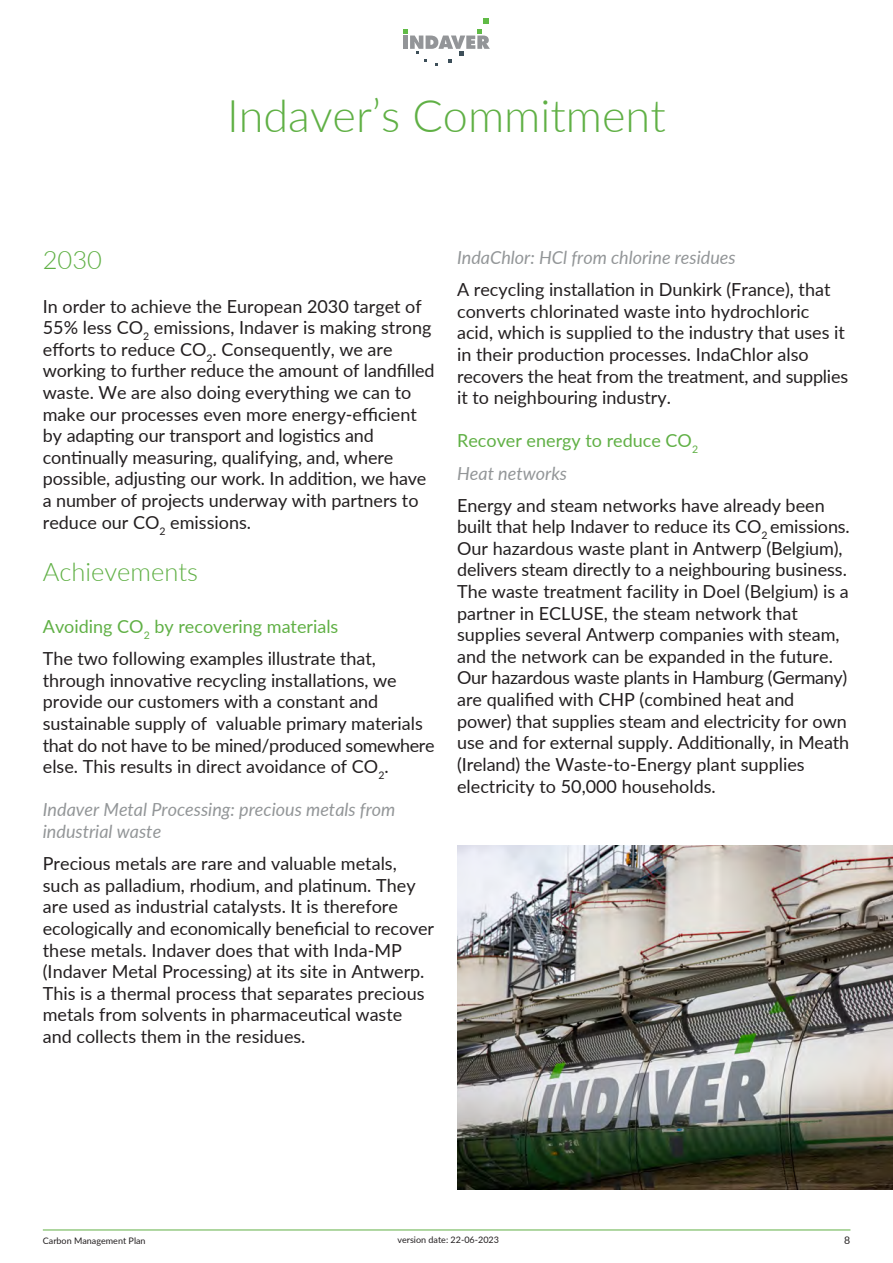
<style>
.page{position:relative;width:893px;height:1263px;background:#fff}
.page>*{position:absolute;margin:0;border:0;box-sizing:border-box;transform-origin:0 0}
.t1{font:300 45px "Lato";color:#60b045}
.t2{font:300 25.5px "Lato";color:#60b045}
.t3{font:18px/21.6px "Lato";color:#231f20}
.t4{font:italic 18px/21.6px "Lato";color:#939698}
.t5{font:18px/32.1px "Lato";color:#60b045}
.t6{font:10.5px "Lato";color:#231f20}
.t7{font:9px "Lato";color:#231f20}
.s1{color:#60b045}
.s2{font-style:italic;color:#939698}
</style>
<div class="page">
<svg style="left:403px;top:19px;width:87px;height:47px"></svg>
<hr style="left:43px;top:1229px;width:807px;height:1px;background:#60b045">
<img style="left:457px;top:845px;width:436px;height:345px">
<h1 class="t1" style="left:227px;top:84px;width:440px">Indaver’s Commitment</h1>
<h2 class="t2" style="left:43px;top:242px;width:61px">2030</h2>
<p class="t3" style="left:43px;top:295px;width:393px">In order to achieve the European 2030 target of 55% less CO<sub>2</sub> emissions, Indaver is making strong efforts to reduce CO<sub>2</sub>. Consequently, we are working to further reduce the amount of landfilled waste. We are also doing everything we can to make our processes even more energy-efficient by adapting our transport and logistics and continually measuring, qualifying, and, where possible, adjusting our work. In addition, we have a number of projects underway with partners to reduce our CO<sub>2</sub> emissions.</p>
<h2 class="t2" style="left:43px;top:554px;width:157px">Achievements</h2>
<p class="t3" style="left:43px;top:610px;width:335px;line-height:32.1px"><span class="s1">Avoiding CO</span><sub>2</sub> <span class="s1">by recovering materials<br></span>The two following examples illustrate that,</p>
<p class="t3" style="left:43px;top:669px;width:393px">through innovative recycling installations, we provide our customers with a constant and sustainable supply of valuable primary materials that do not have to be mined/produced somewhere else. This results in direct avoidance of CO<sub>2</sub>.</p>
<p class="t4" style="left:43px;top:798px;width:354px">Indaver Metal Processing: precious metals from industrial waste</p>
<p class="t3" style="left:43px;top:852px;width:393px">Precious metals are rare and valuable metals, such as palladium, rhodium, and platinum. They are used as industrial catalysts. It is therefore ecologically and economically beneficial to recover these metals. Indaver does that with Inda-MP (Indaver Metal Processing) at its site in Antwerp.<br>This is a thermal process that separates precious metals from solvents in pharmaceutical waste and collects them in the residues.</p>
<p class="t4" style="left:457px;top:246px;width:280px">IndaChlor: HCl from chlorine residues</p>
<p class="t3" style="left:457px;top:278px;width:393px">A recycling installation in Dunkirk (France), that converts chlorinated waste into hydrochloric acid, which is supplied to the industry that uses it in their production processes. IndaChlor also recovers the heat from the treatment, and supplies it to neighbouring industry.</p>
<p class="t5" style="left:457px;top:424px;width:243px">Recover energy to reduce CO<sub>2<br></sub><span class="s2">Heat networks</span></p>
<p class="t3" style="left:457px;top:493px;width:394px">Energy and steam networks have already been built that help Indaver to reduce its CO<sub>2</sub> emissions.<br>Our hazardous waste plant in Antwerp (Belgium), delivers steam directly to a neighbouring business.<br>The waste treatment facility in Doel (Belgium) is a partner in ECLUSE, the steam network that supplies several Antwerp companies with steam, and the network can be expanded in the future.<br>Our hazardous waste plants in Hamburg (Germany) are qualified with CHP (combined heat and power) that supplies steam and electricity for own use and for external supply. Additionally, in Meath (Ireland) the Waste-to-Energy plant supplies electricity to 50,000 households.</p>
<p class="t7" style="left:43px;top:1234px;width:104px">Carbon Management Plan</p>
<p class="t7" style="left:397px;top:1234px;width:103px">version date: 22-06-2023</p>
<p class="t6" style="left:844px;top:1233px;width:8px">8</p>
</div>
